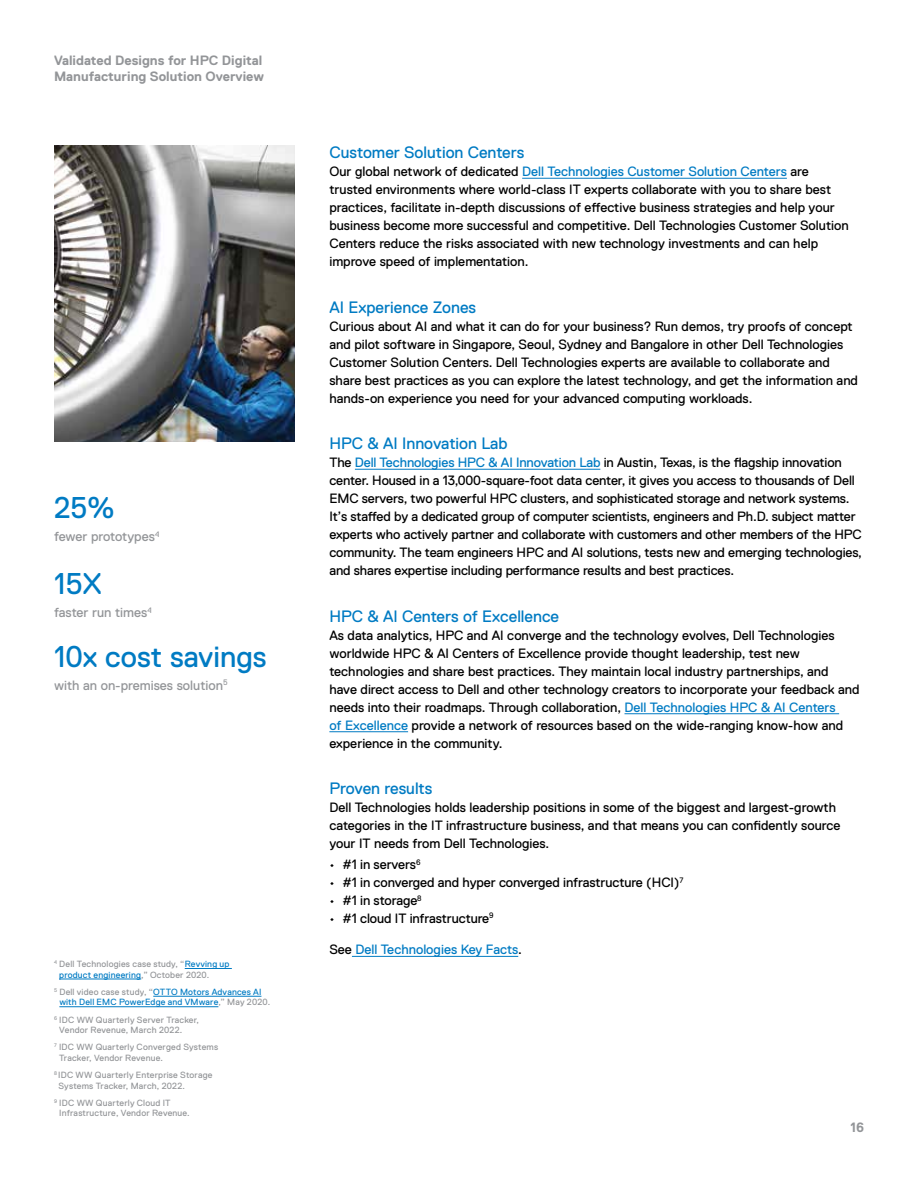
<style>
.page{position:relative;width:918px;height:1188px;background:#fff}
.page>*{position:absolute;margin:0;border:0;box-sizing:border-box;transform-origin:0 0}
.t1{font:30px "Dell Replica";color:#007bc3}
.t2{font:16.5px "Dell Replica";color:#007bc3}
.t3{font:13.5px/18px "Dell Replica";color:#000}
.t4{font:700 13.5px/16.5px "Dell Replica";color:#939598}
.t5{font:13.5px "Dell Replica";color:#939598}
.t6{font:13.5px "Dell Replica";color:#007bc3}
.t7{font:9px/10.5px "Dell Replica";letter-spacing:.02em;color:#939598}
.t8{font:9px/10.5px "Dell Replica";letter-spacing:.02em;color:#007bc3}
.s1{color:#007bc3}
.s2{color:#939598}
.s3{color:#000}
</style>
<div class="page">
<hr style="left:522px;top:178px;width:265px;height:1px;background:#007bc3">
<hr style="left:355px;top:469px;width:245px;height:1px;background:#007bc3">
<hr style="left:625px;top:713px;width:214px;height:1px;background:#007bc3">
<hr style="left:329px;top:731px;width:79px;height:1px;background:#007bc3">
<hr style="left:352px;top:956px;width:166px;height:1px;background:#007bc3">
<hr style="left:185px;top:968px;width:47px;height:1px;background:#007bc3">
<hr style="left:59px;top:979px;width:82px;height:1px;background:#007bc3">
<hr style="left:153px;top:996px;width:108px;height:1px;background:#007bc3">
<hr style="left:59px;top:1006px;width:159px;height:1px;background:#007bc3">
<img style="left:54px;top:145px;width:240px;height:297px">
<p class="t4" style="left:54px;top:52px;width:212px">Validated Designs for HPC Digital<br>Manufacturing Solution Overview</p>
<h1 class="t1" style="left:54px;top:491px;width:62px">25%</h1>
<p class="t5" style="left:54px;top:529px;width:107px">fewer prototypes<sup>4</sup></p>
<h1 class="t1" style="left:54px;top:567px;width:49px">15X</h1>
<p class="t5" style="left:54px;top:605px;width:99px">faster run times<sup>4</sup></p>
<h1 class="t1" style="left:54px;top:640px;width:214px">10x cost savings</h1>
<p class="t5" style="left:54px;top:678px;width:175px">with an on-premises solution<sup>5</sup></p>
<p class="t7" style="left:59px;top:959px;width:172px;text-indent:-5px"><sup>4</sup> Dell Technologies case study, “<span class="s1">Revving up product engineering</span>,” October 2020.</p>
<p class="t8" style="left:59px;top:987px;width:211px;text-indent:-5px"><sup>5</sup> <span class="s2">Dell video case study, “</span>OTTO Motors Advances AI with Dell EMC PowerEdge and VMware<span class="s2">,” May 2020.</span></p>
<p class="t7" style="left:59px;top:1014px;width:141px;text-indent:-5px"><sup>6</sup> IDC WW Quarterly Server Tracker,<br>Vendor Revenue, March 2022.</p>
<p class="t7" style="left:59px;top:1042px;width:161px;text-indent:-5px"><sup>7</sup> IDC WW Quarterly Converged Systems<br>Tracker, Vendor Revenue.</p>
<p class="t7" style="left:59px;top:1070px;width:156px;text-indent:-5px"><sup>8</sup> IDC WW Quarterly Enterprise Storage<br>Systems Tracker, March, 2022.</p>
<p class="t7" style="left:59px;top:1098px;width:131px;text-indent:-5px"><sup>9</sup> IDC WW Quarterly Cloud IT<br>Infrastructure, Vendor Revenue.</p>
<p class="t2" style="left:329px;top:143px;width:197px">Customer Solution Centers</p>
<p class="t3" style="left:329px;top:163px;width:521px">Our global network of dedicated <span class="s1">Dell Technologies Customer Solution Centers</span> are trusted environments where world-class IT experts collaborate with you to share best practices, facilitate in-depth discussions of effective business strategies and help your business become more successful and competitive. Dell Technologies Customer Solution Centers reduce the risks associated with new technology investments and can help improve speed of implementation.</p>
<p class="t2" style="left:329px;top:298px;width:148px">AI Experience Zones</p>
<p class="t3" style="left:329px;top:317px;width:530px">Curious about AI and what it can do for your business? Run demos, try proofs of concept and pilot software in Singapore, Seoul, Sydney and Bangalore in other Dell Technologies Customer Solution Centers. Dell Technologies experts are available to collaborate and share best practices as you can explore the latest technology, and get the information and hands-on experience you need for your advanced computing workloads.</p>
<p class="t2" style="left:329px;top:434px;width:180px">HPC &amp; AI Innovation Lab</p>
<p class="t3" style="left:329px;top:454px;width:534px">The <span class="s1">Dell Technologies HPC &amp; AI Innovation Lab</span> in Austin, Texas, is the flagship innovation center. Housed in a 13,000‑square‑foot data center, it gives you access to thousands of Dell EMC servers, two powerful HPC clusters, and sophisticated storage and network systems.<br>It’s staffed by a dedicated group of computer scientists, engineers and Ph. D. subject matter experts who actively partner and collaborate with customers and other members of the HPC community. The team engineers HPC and AI solutions, tests new and emerging technologies, and shares expertise including performance results and best practices.</p>
<p class="t2" style="left:329px;top:607px;width:231px">HPC &amp; AI Centers of Excellence</p>
<p class="t3" style="left:329px;top:626px;width:532px">As data analytics, HPC and AI converge and the technology evolves, Dell Technologies worldwide HPC &amp; AI Centers of Excellence provide thought leadership, test new technologies and share best practices. They maintain local industry partnerships, and have direct access to Dell and other technology creators to incorporate your feedback and needs into their roadmaps. Through collaboration, <span class="s1">Dell Technologies HPC &amp; AI Centers<br>of Excellence</span> provide a network of resources based on the wide-ranging know-how and experience in the community.</p>
<p class="t2" style="left:329px;top:779px;width:104px">Proven results</p>
<p class="t3" style="left:329px;top:799px;width:513px">Dell Technologies holds leadership positions in some of the biggest and largest-growth categories in the IT infrastructure business, and that means you can confidently source your IT needs from Dell Technologies.</p>
<p class="t3" style="left:329px;top:856px;width:93px">• #1 in servers<sup>6</sup></p>
<p class="t3" style="left:329px;top:874px;width:356px">• #1 in converged and hyper converged infrastructure (HCI)<sup>7</sup></p>
<p class="t3" style="left:329px;top:891px;width:94px">• #1 in storage<sup>8</sup></p>
<p class="t3" style="left:329px;top:909px;width:166px">• #1 cloud IT infrastructure<sup>9</sup></p>
<p class="t6" style="left:329px;top:942px;width:192px"><span class="s3">See</span> Dell Technologies Key Facts<span class="s3">.</span></p>
<p class="t4" style="left:851px;top:1119px;width:15px">16</p>
</div>
